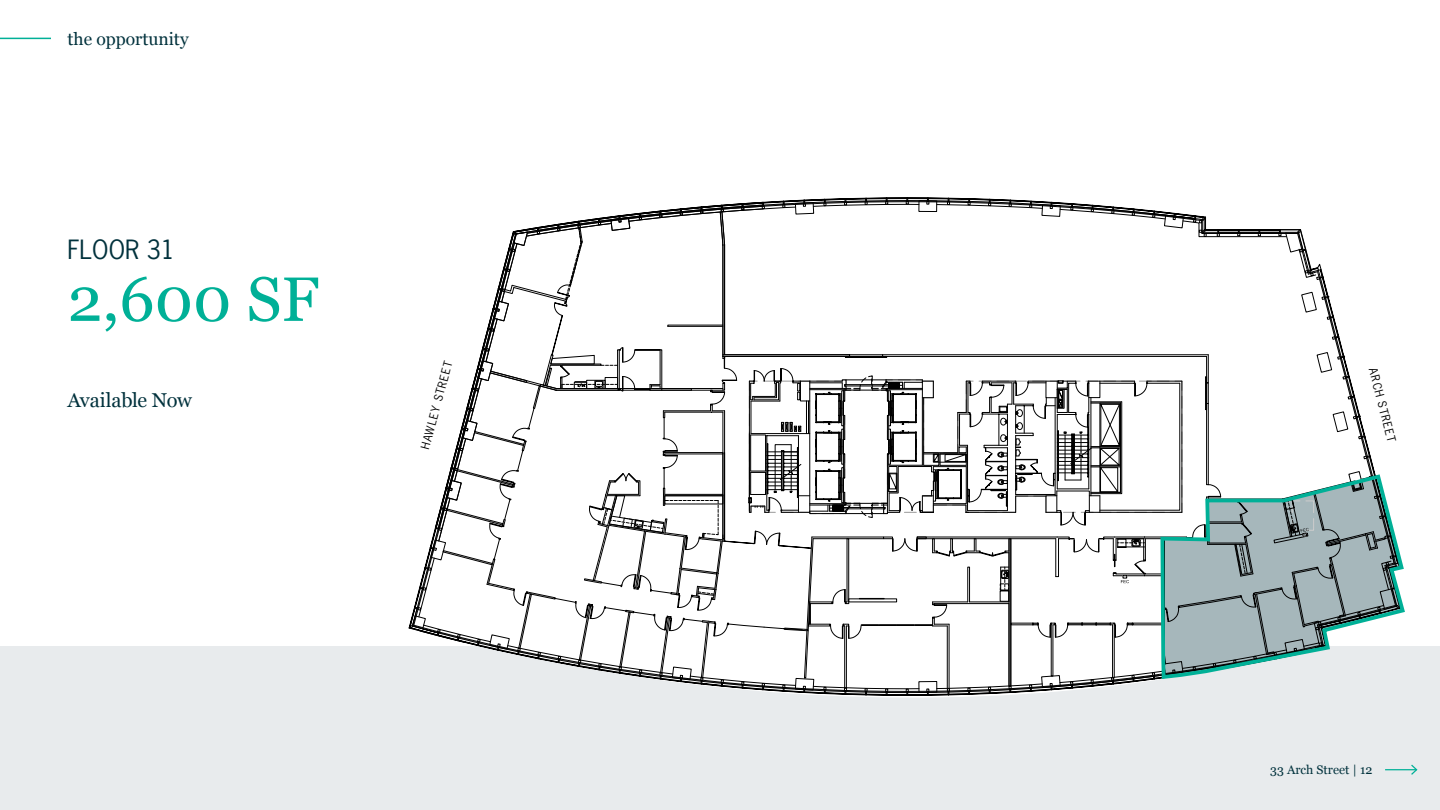
<style>
.page{position:relative;width:1440px;height:810px;background:#fff}
.page>*{position:absolute;margin:0;border:0;box-sizing:border-box;transform-origin:0 0}
.t1{font:62.5px "Georgia";color:#00b097}
.t2{font:25px "News Gothic Std";color:#00313c}
.t3{font:20px "Georgia";letter-spacing:-.015em;color:#00313c}
.t4{font:17.5px "Georgia";color:#00313c}
.t5{font:12.5px "Georgia";color:#00313c}
.t6{font:11.12px "News Gothic Std";color:#000}
</style>
<div class="page">
<div style="left:0;top:646px;width:1440px;height:164px;background:#e8ebed"></div>
<hr style="left:1385px;top:769px;width:32px;height:1px;background:#00b097">
<svg style="left:1410px;top:764px;width:8px;height:11px"></svg>
<svg style="left:409px;top:198px;width:966px;height:498px"></svg>
<svg style="left:1159px;top:472px;width:246px;height:209px"></svg>
<hr style="left:0;top:38px;width:51px;height:1px;background:#00b097">
<h3 class="t4" style="left:68px;top:26px;width:123px">the opportunity</h3>
<h2 class="t2" style="left:68px;top:233px;width:109px">FLOOR 31</h2>
<h1 class="t1" style="left:68px;top:254px;width:253px">2,600 SF</h1>
<h3 class="t3" style="left:68px;top:385px;width:126px">Available Now</h3>
<p class="t6" style="left:418px;top:447px;width:92px;rotate:-75deg">HAWLEY STREET</p>
<p class="t6" style="left:1380px;top:367px;width:77px;rotate:75deg">ARCH STREET</p>
<p class="t5" style="left:1270px;top:761px;width:104px">33 Arch Street | 12</p>
</div>
